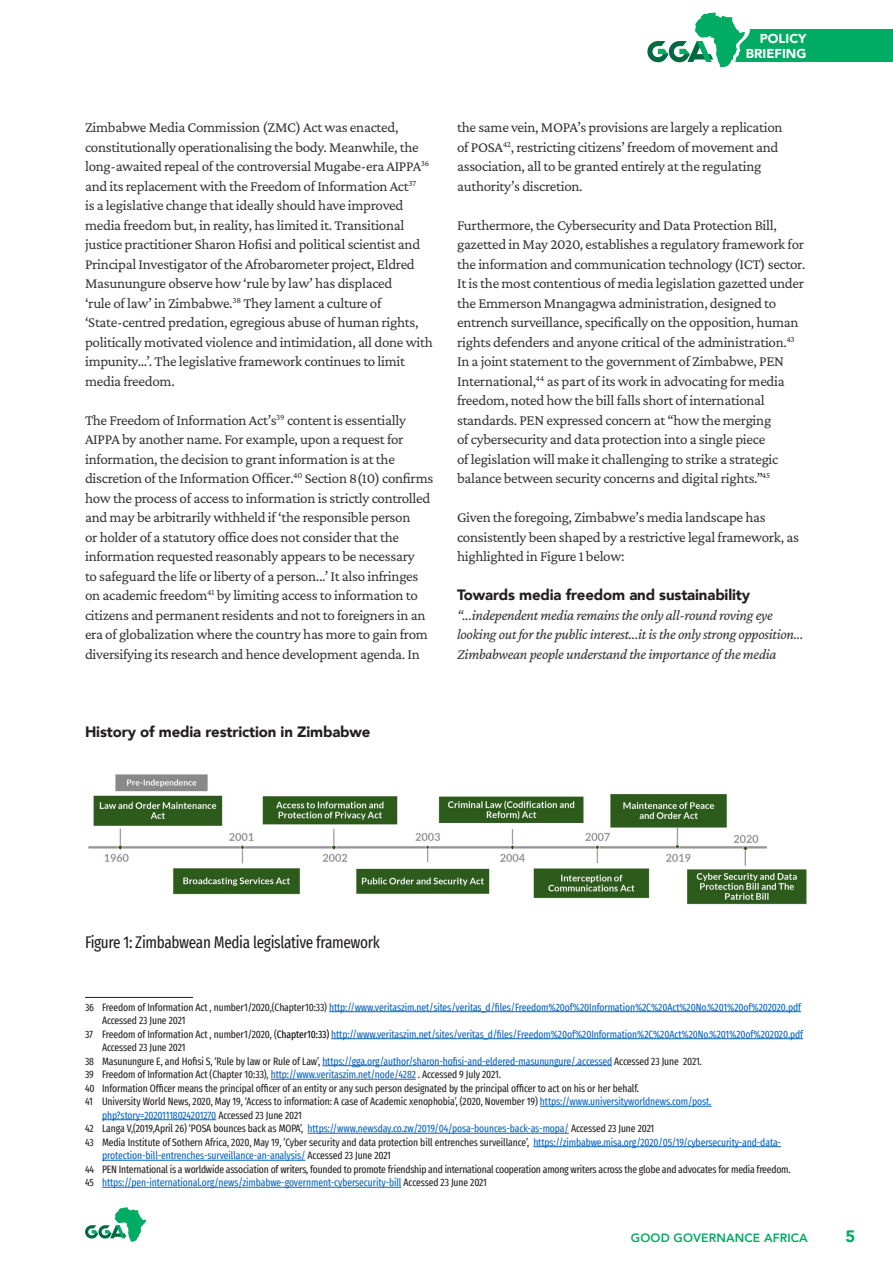
<style>
.page{position:relative;width:893px;height:1263px;background:#fff}
.page>*{position:absolute;margin:0;border:0;box-sizing:border-box;transform-origin:0 0}
.Caption_Headline{font:extra-condensed 16.5px "Fira Sans";letter-spacing:-.02em;color:#231f20}
.t1{font:900 16.5px "Avenir";color:#00ab63}
._1st_Paragraph{font:15px/19.5px "Crimson Pro";letter-spacing:-.02em;color:#333}
._1st_Paragraph-2{font:italic 15px/19.5px "Crimson Pro";letter-spacing:-.02em;color:#333}
.SubHead{font:900 15px "Avenir";letter-spacing:-.01em;color:#231f20}
.t2{font:900 12.9px/14.1px "Avenir";color:#fff;text-align:right}
.t3{font:800 12px "Avenir";letter-spacing:.01em;color:#00ab63}
.Annotation_text{font:extra-condensed 10.5px/13.5px "Fira Sans";letter-spacing:-.01em;color:#231f20}
.Annotation_text-2{font:extra-condensed 10.5px/13.5px "Fira Sans";letter-spacing:-.01em;color:#0563c1}
.s1{color:#231f20}
.s2{color:#000}
.s3{color:#0563c1}
</style>
<div class="page">
<svg style="left:85px;top:1207px;width:61px;height:35px"></svg>
<div style="left:724px;top:30px;width:169px;height:32px;background:#00ab63"></div>
<hr style="left:85px;top:997px;width:108px;height:1px;background:#231f20">
<hr style="left:329px;top:1011px;width:472px;height:1px;background:#0563c1">
<hr style="left:331px;top:1038px;width:472px;height:1px;background:#0563c1">
<hr style="left:322px;top:1065px;width:290px;height:1px;background:#0563c1">
<hr style="left:271px;top:1079px;width:145px;height:1px;background:#0563c1">
<hr style="left:540px;top:1106px;width:171px;height:1px;background:#0563c1">
<hr style="left:102px;top:1119px;width:114px;height:1px;background:#0563c1">
<hr style="left:308px;top:1133px;width:261px;height:1px;background:#0563c1">
<hr style="left:533px;top:1146px;width:248px;height:1px;background:#0563c1">
<hr style="left:102px;top:1160px;width:203px;height:1px;background:#0563c1">
<hr style="left:102px;top:1187px;width:299px;height:1px;background:#0563c1">
<img style="left:88px;top:774px;width:719px;height:131px">
<svg style="left:647px;top:12px;width:104px;height:56px"></svg>
<p class="t2" style="left:746px;top:32px;width:62px">POLICY<br>BRIEFING</p>
<p class="_1st_Paragraph" style="left:85px;top:117px;width:349px">Zimbabwe Media Commission (ZMC) Act was enacted, constitutionally operationalising the body. Meanwhile, the long-awaited repeal of the controversial Mugabe-era AIPPA<sup>36 </sup>and its replacement with the Freedom of Information Act<sup>37<br></sup>is a legislative change that ideally should have improved media freedom but, in reality, has limited it. Transitional justice practitioner Sharon Hofisi and political scientist and Principal Investigator of the Afrobarometer project, Eldred Masunungure observe how ‘rule by law’ has displaced<br>‘rule of law’ in Zimbabwe.<sup>38</sup> They lament a culture of ‘State-centred predation, egregious abuse of human rights, politically motivated violence and intimidation, all done with impunity...’. The legislative framework continues to limit media freedom.</p>
<p class="_1st_Paragraph" style="left:85px;top:410px;width:350px">The Freedom of Information Act’s<sup>39</sup> content is essentially AIPPA by another name. For example, upon a request for information, the decision to grant information is at the discretion of the Information Officer.<sup>40</sup> Section 8(10) confirms how the process of access to information is strictly controlled and may be arbitrarily withheld if ‘the responsible person<br>or holder of a statutory office does not consider that the information requested reasonably appears to be necessary<br>to safeguard the life or liberty of a person...’ It also infringes on academic freedom<sup>41</sup> by limiting access to information to citizens and permanent residents and not to foreigners in an era of globalization where the country has more to gain from diversifying its research and hence development agenda. In</p>
<p class="_1st_Paragraph" style="left:457px;top:117px;width:327px">the same vein, MOPA’s provisions are largely a replication of POSA<sup>42</sup>, restricting citizens’ freedom of movement and association, all to be granted entirely at the regulating authority’s discretion.</p>
<p class="_1st_Paragraph" style="left:457px;top:215px;width:350px">Furthermore, the Cybersecurity and Data Protection Bill, gazetted in May 2020, establishes a regulatory framework for the information and communication technology (ICT) sector.<br>It is the most contentious of media legislation gazetted under the Emmerson Mnangagwa administration, designed to entrench surveillance, specifically on the opposition, human rights defenders and anyone critical of the administration.<sup>43<br></sup>In a joint statement to the government of Zimbabwe, PEN International,<sup>44</sup> as part of its work in advocating for media freedom, noted how the bill falls short of international standards. PEN expressed concern at “how the merging<br>of cybersecurity and data protection into a single piece<br>of legislation will make it challenging to strike a strategic balance between security concerns and digital rights.”<sup>45</sup></p>
<p class="_1st_Paragraph" style="left:457px;top:507px;width:343px">Given the foregoing, Zimbabwe’s media landscape has consistently been shaped by a restrictive legal framework, as highlighted in Figure 1 below:</p>
<p class="SubHead" style="left:457px;top:582px;width:295px">Towards media freedom and sustainability</p>
<p class="_1st_Paragraph-2" style="left:457px;top:605px;width:348px">“...independent media remains the only all-round roving eye looking out for the public interest...it is the only strong opposition...<br>Zimbabwean people understand the importance of the media</p>
<p class="SubHead" style="left:85px;top:718px;width:287px">History of media restriction in Zimbabwe</p>
<p class="Caption_Headline" style="left:85px;top:929px;width:296px">Figure 1: Zimbabwean Media legislative framework</p>
<p class="Annotation_text-2" style="left:102px;top:1000px;width:700px;text-indent:-17px"><span class="s1">36 Freedom of Information Act , number1/2020,(Chapter10:33)</span> http://www.veritaszim.net/sites/veritas_d/files/Freedom%20of%20Information%2C%20Act%20No.%201%20of%202020.pdf<br><span class="s1">Accessed 23 June 2021</span></p>
<p class="Annotation_text-2" style="left:102px;top:1027px;width:703px;text-indent:-17px"><span class="s1">37 Freedom of Information Act , number1/2020, (</span><span class="s2">Chapter10:33)</span> http://www.veritaszim.net/sites/veritas_d/files/Freedom%20of%20Information%2C%20Act%20No.%201%20of%202020.pdf<br><span class="s1">Accessed 23 June 2021</span></p>
<p class="Annotation_text-2" style="left:85px;top:1054px;width:618px"><span class="s1">38 Masunungure E, and Hofisi S, ‘Rule by law or Rule of Law’,</span> https://gga.org/author/sharon-hofisi-and-eldered-masunungure/.accessed <span class="s1">Accessed 23 June 2021.</span></p>
<p class="Annotation_text" style="left:85px;top:1068px;width:417px">39 Freedom of Information Act (Chapter 10:33), <span class="s3">http://www.veritaszim.net/node/4282</span> . Accessed 9 July 2021.</p>
<p class="Annotation_text" style="left:85px;top:1081px;width:555px">40 Information Officer means the principal officer of an entity or any such person designated by the principal officer to act on his or her behalf.</p>
<p class="Annotation_text" style="left:102px;top:1095px;width:611px;text-indent:-17px">41 University World News, 2020, May 19, ‘Access to information: A case of Academic xenophobia’, (2020, November 19) <span class="s3">https://www.universityworldnews.com/post. php?story=20201118024201270</span> Accessed 23 June 2021</p>
<p class="Annotation_text" style="left:85px;top:1122px;width:571px">42 Langa V,(2019,April 26) ‘POSA bounces back as MOPA’, <span class="s3">https://www.newsday.co.zw/2019/04/posa-bounces-back-as-mopa/</span> Accessed 23 June 2021</p>
<p class="Annotation_text" style="left:102px;top:1135px;width:681px;text-indent:-17px">43 Media Institute of Sothern Africa, 2020, May 19, ’Cyber security and data protection bill entrenches surveillance’, <span class="s3">https://zimbabwe.misa.org/2020/05/19/cybersecurity-and-data&shy;protection-bill-entrenches-surveillance-an-analysis/</span> Accessed 23 June 2021</p>
<p class="Annotation_text" style="left:85px;top:1162px;width:707px">44 PEN International is a worldwide association of writers, founded to promote friendship and international cooperation among writers across the globe and advocates for media freedom.</p>
<p class="Annotation_text-2" style="left:85px;top:1176px;width:403px"><span class="s1">45</span> https://pen-international.org/news/zimbabwe-government-cybersecurity-bill <span class="s1">Accessed 23 June 2021</span></p>
<p class="t3" style="left:631px;top:1228px;width:178px">GOOD GOVERNANCE AFRICA</p>
<p class="t1" style="left:846px;top:1222px;width:11px">5</p>
</div>
